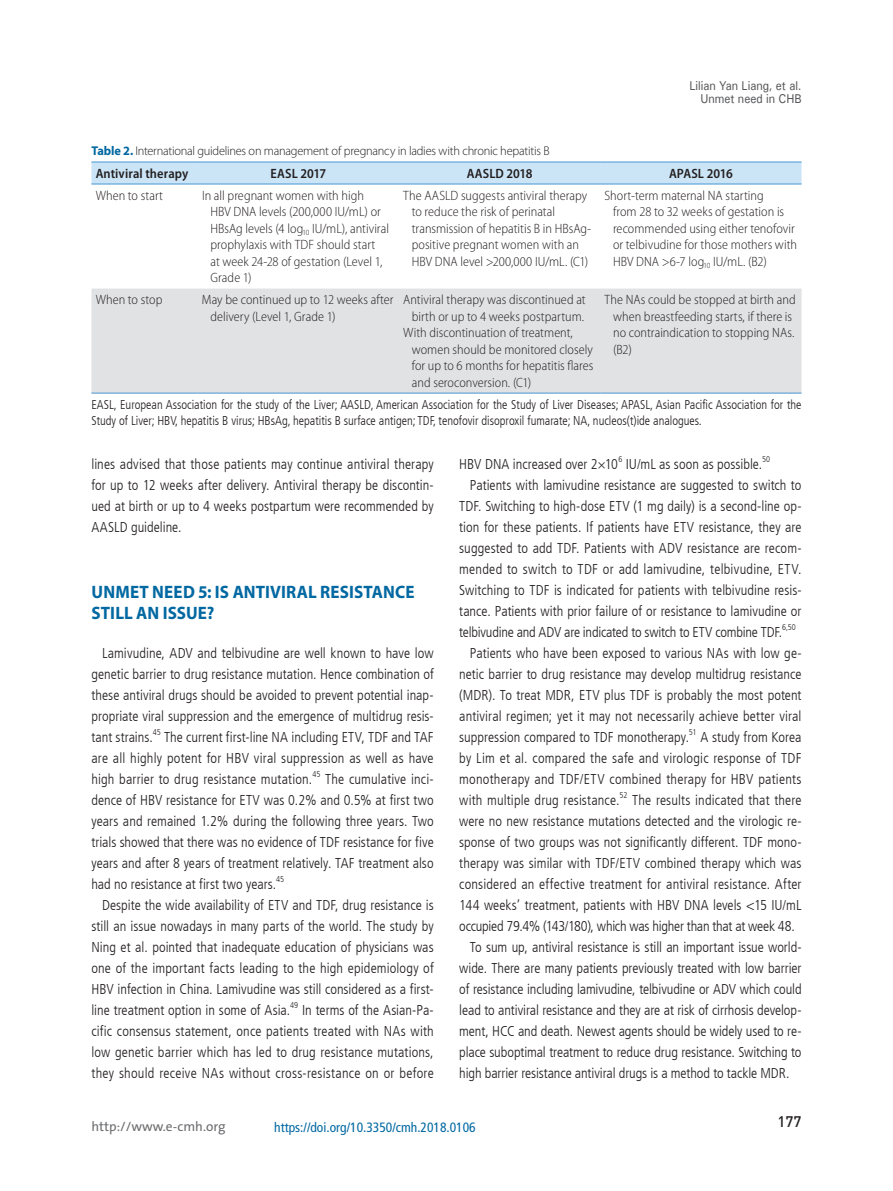
<style>
.page{position:relative;width:893px;height:1191px;background:#fff}
.page>*{position:absolute;margin:0;border:0;box-sizing:border-box;transform-origin:0 0}
.t1{font:700 18px "Myriad Pro";letter-spacing:.005em;color:#0168a1;scale:.95 1}
.t2{font:15px "Dinmed";color:#231f20}
.t3{font:300 condensed 14.25px/21px "Frutiger LT";color:#231f20;text-align:justify}
.t4{font:300 semi-condensed 13.5px/16.5px "Myriad Pro";letter-spacing:.005em;color:#231f20}
.t5{font:600 semi-condensed 13.5px "Myriad Pro";letter-spacing:.005em;color:#231f20}
.t6{font:condensed 13.5px "Frutiger LT";color:#0168a1}
.t7{font:13.5px "The Sans";color:#6c6d70}
.t8{font:300 condensed 12.75px/16.5px "Frutiger LT";color:#231f20}
.t9{font:300 12.75px "Myriad Pro";letter-spacing:-.02em;color:#231f20}
.t10{font:500 12.75px/13.5px "Univers";color:#57585a;text-align:right;scale:.88 1}
.t11{font:300 condensed 8.25px "Frutiger LT";letter-spacing:.005em;color:#231f20}
.s1{font-weight:700;color:#0168a1}
</style>
<div class="page">
<div style="left:91px;top:163px;width:710px;height:21px;background:#cbe5f7"></div>
<div style="left:91px;top:288px;width:710px;height:105px;background:#e1e2e4"></div>
<hr style="left:91px;top:393px;width:107px;height:1px;background:#4895d0">
<hr style="left:198px;top:393px;width:201px;height:1px;background:#4895d0">
<hr style="left:399px;top:393px;width:201px;height:1px;background:#4895d0">
<hr style="left:600px;top:393px;width:201px;height:1px;background:#4895d0">
<hr style="left:91px;top:162px;width:107px;height:1px;background:#4895d0">
<hr style="left:198px;top:162px;width:201px;height:1px;background:#4895d0">
<hr style="left:399px;top:162px;width:201px;height:1px;background:#4895d0">
<hr style="left:600px;top:162px;width:201px;height:1px;background:#4895d0">
<hr style="left:91px;top:184px;width:107px;height:1px;background:#4895d0">
<hr style="left:198px;top:184px;width:201px;height:1px;background:#4895d0">
<hr style="left:399px;top:184px;width:201px;height:1px;background:#4895d0">
<hr style="left:600px;top:184px;width:201px;height:1px;background:#4895d0">
<p class="t10" style="left:689px;top:78px;width:129px">Lilian Yan Liang, et al.<br>Unmet need in CHB</p>
<p class="t9" style="left:91px;top:144px;width:460px"><span class="s1">TABLE 2.</span> International guidelines on management of pregnancy in ladies with chronic hepatitis B</p>
<p class="t5" style="left:96px;top:164px;width:94px">Antiviral therapy</p>
<p class="t5" style="left:271px;top:164px;width:57px">EASL 2017</p>
<p class="t5" style="left:467px;top:164px;width:67px">AASLD 2018</p>
<p class="t5" style="left:669px;top:164px;width:65px">APASL 2016</p>
<p class="t4" style="left:96px;top:187px;width:69px">When to start</p>
<p class="t4" style="left:210px;top:187px;width:180px;text-indent:-8px">In all pregnant women with high<br>HBV DNA levels (200,000 IU/mL) or<br>HBsAg levels (4 log<sub>10</sub> IU/mL), antiviral prophylaxis with TDF should start<br>at week 24-28 of gestation (Level 1,<br>Grade 1)</p>
<p class="t4" style="left:412px;top:187px;width:181px;text-indent:-9px">The AASLD suggests antiviral therapy to reduce the risk of perinatal transmission of hepatitis B in HBsAg&shy;positive pregnant women with an HBV DNA level &gt;200,000 IU/mL. (C1)</p>
<p class="t4" style="left:613px;top:187px;width:186px;text-indent:-9px">Short-term maternal NA starting<br>from 28 to 32 weeks of gestation is recommended using either tenofovir or telbivudine for those mothers with HBV DNA &gt;6-7 log<sub>10</sub> IU/mL. (B2)</p>
<p class="t4" style="left:96px;top:291px;width:68px">When to stop</p>
<p class="t4" style="left:210px;top:291px;width:184px;text-indent:-9px">May be continued up to 12 weeks after delivery (Level 1, Grade 1)</p>
<p class="t4" style="left:403px;top:291px;width:184px">Antiviral therapy was discontinued at</p>
<p class="t4" style="left:613px;top:291px;width:184px;text-indent:-9px">The NAs could be stopped at birth and when breastfeeding starts, if there is no contraindication to stopping NAs. (B2)</p>
<p class="t4" style="left:412px;top:308px;width:174px">birth or up to 4 weeks postpartum.</p>
<p class="t4" style="left:403px;top:324px;width:171px">With discontinuation of treatment,</p>
<p class="t4" style="left:412px;top:341px;width:183px">women should be monitored closely</p>
<p class="t4" style="left:412px;top:357px;width:183px">for up to 6 months for hepatitis flares</p>
<p class="t4" style="left:412px;top:374px;width:121px">and seroconversion. (C1)</p>
<p class="t8" style="left:91px;top:396px;width:712px">EASL, European Association for the study of the Liver; AASLD, American Association for the Study of Liver Diseases; APASL, Asian Pacific Association for the<br>Study of Liver; HBV, hepatitis B virus; HBsAg, hepatitis B surface antigen; TDF, tenofovir disoproxil fumarate; NA, nucleos(t)ide analogues.</p>
<p class="t3" style="left:91px;top:453px;width:344px">lines advised that those patients may continue antiviral therapy for up to 12 weeks after delivery. Antiviral therapy be discontin&shy;ued at birth or up to 4 weeks postpartum were recommended by AASLD guideline.</p>
<p class="t1" style="left:92px;top:580px;width:299px">UNMET NEED 5: IS ANTIVIRAL RESISTANC</p>
<p class="t1" style="left:405px;top:580px;width:11px">E</p>
<p class="t1" style="left:92px;top:601px;width:131px">STI LL AN ISSUE?</p>
<p class="t3" style="left:91px;top:642px;width:344px;text-indent:11px">Lamivudine, ADV and telbivudine are well known to have low genetic barrier to drug resistance mutation. Hence combination of these antiviral drugs should be avoided to prevent potential inap&shy;propriate viral suppression and the emergence of multidrug resis&shy;tant strains.</p>
<p class="t11" style="left:153px;top:727px;width:9px">45</p>
<p class="t3" style="left:91px;top:726px;width:344px;text-indent:73px">The current first-line NA including ETV, TDF and TAF are all highly potent for HBV viral suppression as well as have high barrier to drug resistance mutation.</p>
<p class="t11" style="left:312px;top:769px;width:10px">45</p>
<p class="t3" style="left:91px;top:768px;width:344px;text-indent:234px">The cumulative inci&shy;dence of HBV resistance for ETV was 0.2% and 0.5% at first two years and remained 1.2% during the following three years. Two trials showed that there was no evidence of TDF resistance for five years and after 8 years of treatment relatively. TAF treatment also had no resistance at first two years.</p>
<p class="t11" style="left:276px;top:874px;width:9px">45</p>
<p class="t3" style="left:91px;top:894px;width:344px;text-indent:11px">Despite the wide availability of ETV and TDF, drug resistance is still an issue nowadays in many parts of the world. The study by Ning et al. pointed that inadequate education of physicians was one of the important facts leading to the high epidemiology of HBV infection in China. Lamivudine was still considered as a first&shy;line treatment option in some of Asia.</p>
<p class="t11" style="left:290px;top:1000px;width:10px">49</p>
<p class="t3" style="left:91px;top:999px;width:344px;text-indent:211px">In terms of the Asian-Pa&shy;cific consensus statement, once patients treated with NAs with low genetic barrier which has led to drug resistance mutations, they should receive NAs without cross-resistance on or before</p>
<p class="t3" style="left:459px;top:453px;width:160px">HBV DNA increased over 2×10</p>
<p class="t11" style="left:618px;top:454px;width:5px">6</p>
<p class="t3" style="left:626px;top:453px;width:138px">IU/mL as soon as possible.</p>
<p class="t11" style="left:762px;top:454px;width:10px">50</p>
<p class="t3" style="left:459px;top:474px;width:344px;text-indent:11px">Patients with lamivudine resistance are suggested to switch to TDF. Switching to high-dose ETV (1 mg daily) is a second-line op&shy;tion for these patients. If patients have ETV resistance, they are suggested to add TDF. Patients with ADV resistance are recom&shy;mended to switch to TDF or add lamivudine, telbivudine, ETV.<br>Switching to TDF is indicated for patients with telbivudine resis&shy;tance. Patients with prior failure of or resistance to lamivudine or telbivudine and ADV are indicated to switch to ETV combine TDF.</p>
<p class="t11" style="left:782px;top:622px;width:15px">6,50</p>
<p class="t3" style="left:459px;top:642px;width:344px;text-indent:11px">Patients who have been exposed to various NAs with low ge&shy;netic barrier to drug resistance may develop multidrug resistance (MDR). To treat MDR, ETV plus TDF is probably the most potent antiviral regimen; yet it may not necessarily achieve better viral suppression compared to TDF monotherapy.</p>
<p class="t11" style="left:689px;top:727px;width:9px">51</p>
<p class="t3" style="left:459px;top:726px;width:344px;text-indent:241px">A study from Korea by Lim et al. compared the safe and virologic response of TDF monotherapy and TDF/ETV combined therapy for HBV patients with multiple drug resistance.</p>
<p class="t11" style="left:619px;top:790px;width:10px">52</p>
<p class="t3" style="left:632px;top:789px;width:171px">The results indicated that there</p>
<p class="t3" style="left:459px;top:810px;width:344px">were no new resistance mutations detected and the virologic re-</p>
<p class="t3" style="left:459px;top:831px;width:344px">sponse of two groups was not significantly different. TDF mono-</p>
<p class="t3" style="left:459px;top:852px;width:344px">therapy was similar with TDF/ETV combined therapy which was</p>
<p class="t3" style="left:459px;top:873px;width:344px">considered an effective treatment for antiviral resistance. After</p>
<p class="t3" style="left:459px;top:894px;width:344px">144 weeks’ treatment, patients with HBV DNA levels &lt;15 IU/mL</p>
<p class="t3" style="left:459px;top:915px;width:337px">occupied 79.4% (143/180), which was higher than that at week 48.</p>
<p class="t3" style="left:470px;top:937px;width:333px">To sum up, antiviral resistance is still an important issue world-</p>
<p class="t3" style="left:459px;top:958px;width:344px">wide. There are many patients previously treated with low barrier</p>
<p class="t3" style="left:459px;top:979px;width:344px">of resistance including lamivudine, telbivudine or ADV which could</p>
<p class="t3" style="left:459px;top:1000px;width:344px">lead to antiviral resistance and they are at risk of cirrhosis develop-</p>
<p class="t3" style="left:459px;top:1021px;width:344px">ment, HCC and death. Newest agents should be widely used to re-</p>
<p class="t3" style="left:459px;top:1042px;width:344px">place suboptimal treatment to reduce drug resistance. Switching to</p>
<p class="t3" style="left:459px;top:1063px;width:332px">high barrier resistance antiviral drugs is a method to tackle MDR.</p>
<p class="t7" style="left:91px;top:1115px;width:136px">http://www.e-cmh.org</p>
<p class="t6" style="left:274px;top:1119px;width:203px">https://doi.org/10.3350/cmh.2018.0106</p>
<p class="t2" style="left:778px;top:1112px;width:25px">177</p>
</div>
